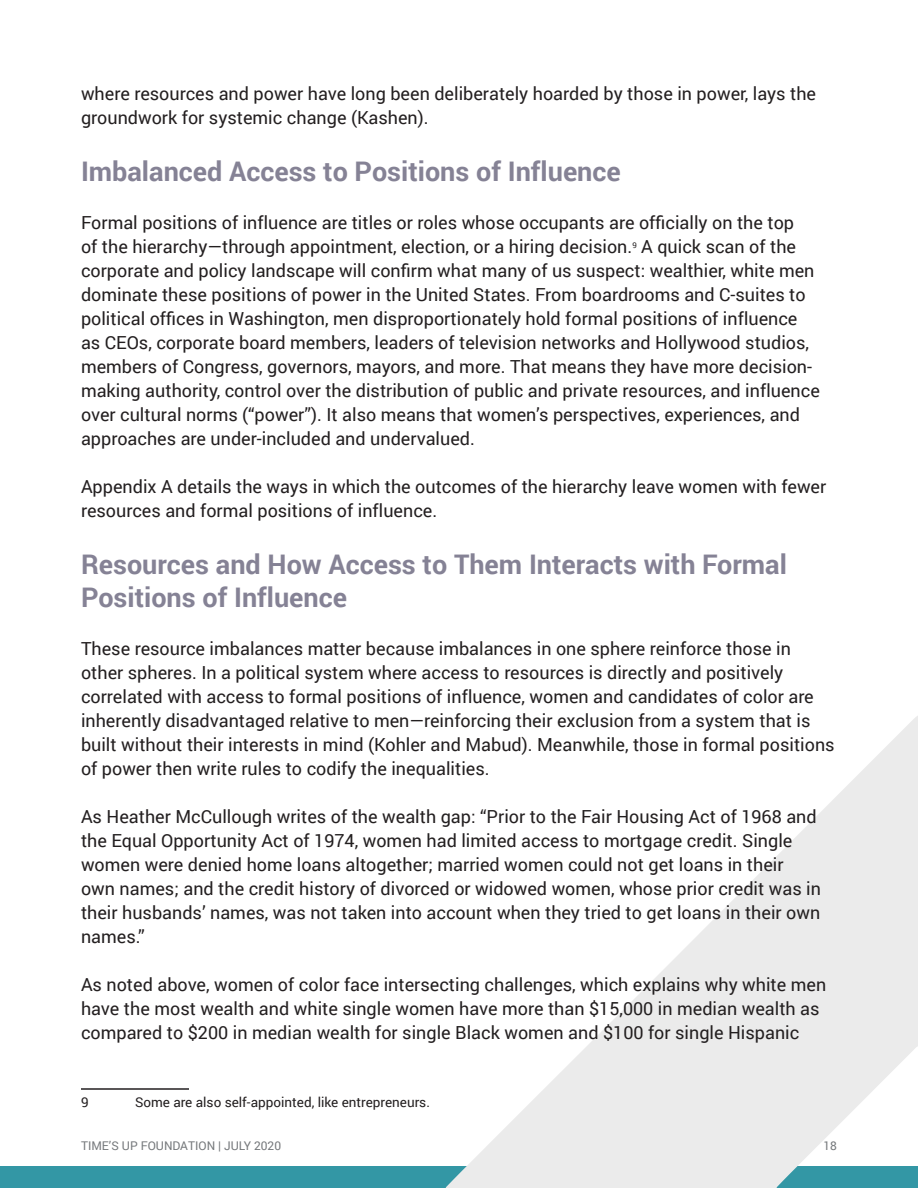
<style>
.page{position:relative;width:918px;height:1188px;background:#fff}
.page>*{position:absolute;margin:0;border:0;box-sizing:border-box;transform-origin:0 0}
.t1{font:700 27px/33px "Roboto";color:#858295}
.t2{font:18px/24px "Roboto";color:#231f20}
.t3{font:13.5px "Roboto";color:#231f20}
.t4{font:12px "Roboto";color:#75787b}
.t5{font:7.8px "Roboto";color:#231f20}
</style>
<div class="page">
<div style="left:0;top:1166px;width:918px;height:22px;background:#3397a5"></div>
<svg style="left:446px;top:716px;width:472px;height:472px"></svg>
<hr style="left:81px;top:1088px;width:108px;height:2px;background:#231f20">
<p class="t2" style="left:81px;top:81px;width:737px">where resources and power have long been deliberately hoarded by those in power, lays the groundwork for systemic change (Kashen).</p>
<p class="t1" style="left:81px;top:154px;width:541px">Imbalanced Access to Positions of Influence</p>
<p class="t2" style="left:81px;top:210px;width:715px">Formal positions of influence are titles or roles whose occupants are officially on the top of the hierarchy—through appointment, election, or a hiring decision.</p>
<p class="t2" style="left:81px;top:234px;width:740px;text-indent:560px">A quick scan of the corporate and policy landscape will confirm what many of us suspect: wealthier, white men dominate these positions of power in the United States. From boardrooms and C-suites to political offices in Washington, men disproportionately hold formal positions of influence as CEOs, corporate board members, leaders of television networks and Hollywood studios, members of Congress, governors, mayors, and more. That means they have more decision&shy;making authority, control over the distribution of public and private resources, and influence over cultural norms (“power”). It also means that women’s perspectives, experiences, and approaches are under-included and undervalued.</p>
<p class="t2" style="left:81px;top:474px;width:747px">Appendix A details the ways in which the outcomes of the hierarchy leave women with fewer resources and formal positions of influence.</p>
<p class="t1" style="left:81px;top:547px;width:708px">Resources and How Access to Them Interacts with Formal<br>Positions of Influence</p>
<p class="t2" style="left:81px;top:636px;width:755px">These resource imbalances matter because imbalances in one sphere reinforce those in other spheres. In a political system where access to resources is directly and positively correlated with access to formal positions of influence, women and candidates of color are inherently disadvantaged relative to men—reinforcing their exclusion from a system that is built without their interests in mind (Kohler and Mabud). Meanwhile, those in formal positions of power then write rules to codify the inequalities.</p>
<p class="t2" style="left:81px;top:804px;width:742px">As Heather McCullough writes of the wealth gap: “Prior to the Fair Housing Act of 1968 and the Equal Opportunity Act of 1974, women had limited access to mortgage credit. Single women were denied home loans altogether; married women could not get loans in their own names; and the credit history of divorced or widowed women, whose prior credit was in their husbands’ names, was not taken into account when they tried to get loans in their own names.”</p>
<p class="t2" style="left:81px;top:972px;width:747px">As noted above, women of color face intersecting challenges, which explains why white men have the most wealth and white single women have more than $15,000 in median wealth as compared to $200 in median wealth for single Black women and $100 for single Hispanic</p>
<p class="t5" style="left:632px;top:240px;width:6px">9</p>
<p class="t3" style="left:81px;top:1093px;width:9px">9</p>
<p class="t3" style="left:135px;top:1093px;width:296px">Some are also self-appointed, like entrepreneurs.</p>
<p class="t4" style="left:81px;top:1137px;width:202px">TIME’S UP FOUNDATION | JULY 2020</p>
<p class="t4" style="left:823px;top:1137px;width:15px">18</p>
</div>
